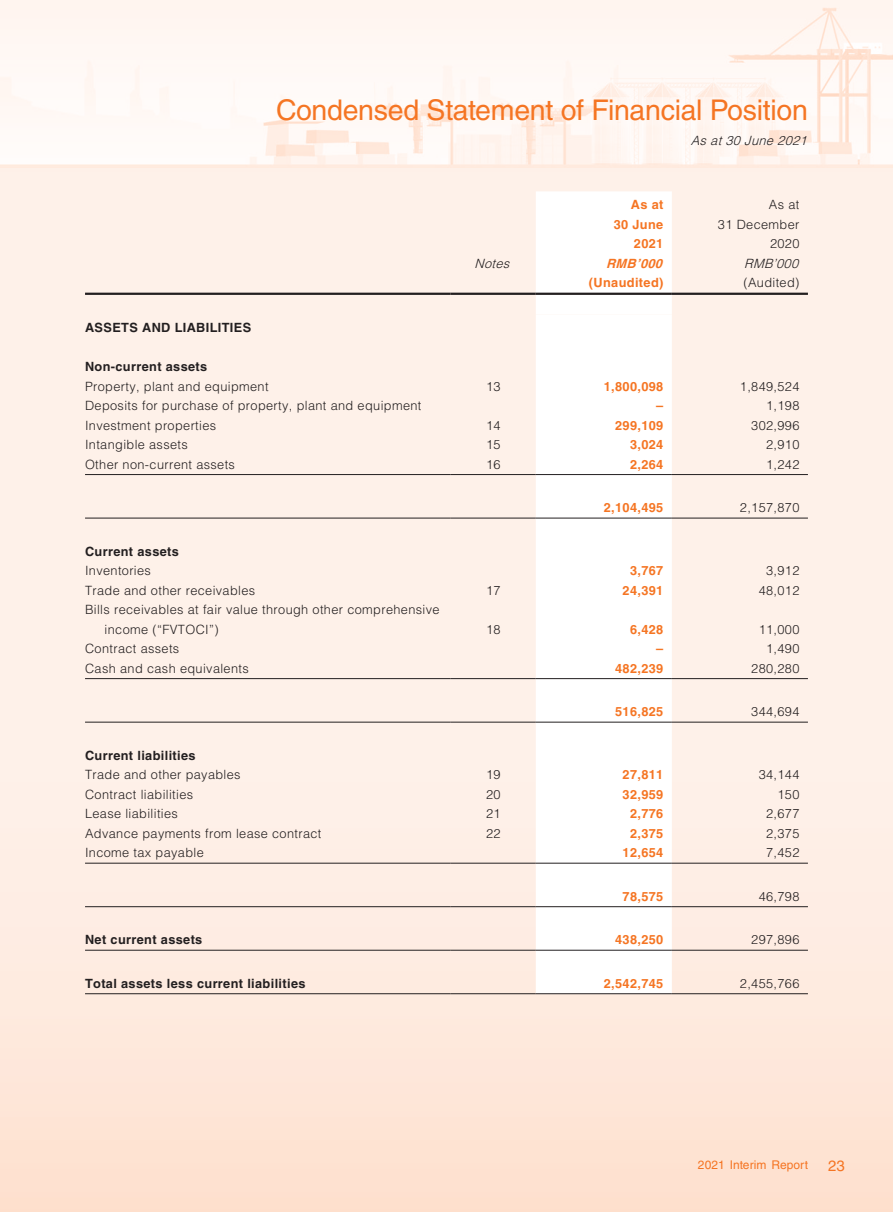
<style>
.page{position:relative;width:893px;height:1212px;background:#fff}
.page>*{position:absolute;margin:0;border:0;box-sizing:border-box;transform-origin:0 0}
.t1{font:28.5px "Helvetica LT Std";letter-spacing:-.01em;color:#f57523}
.t2{font:15px "Helvetica LT Std";color:#f57523}
.t3{font:300 12.75px/19.5px "Helvetica LT Std";letter-spacing:.03em;color:#231f20;text-align:right}
.t4{font:700 12.75px/19.5px "Helvetica LT Std";letter-spacing:.03em;color:#f57523;text-align:right}
.t5{font:700 12.75px "Helvetica LT Std";letter-spacing:.03em;color:#231f20}
.t6{font:italic 300 12.75px "Helvetica LT Std";color:#231f20}
.t7{font:italic 700 12.75px "Helvetica LT Std";color:#f57523}
.t8{font:12px "Helvetica LT Std";letter-spacing:.005em;color:#f57523}
</style>
<div class="page">
<div style="left:0;top:168px;width:893px;height:1044px;background:linear-gradient(to bottom,#fef4ef,#fee7d9)"></div>
<svg style="left:0;top:0;width:893px;height:168px;fill:#fff8f4"></svg>
<svg style="left:536px;top:191px;width:136px;height:123px"></svg>
<svg style="left:536px;top:314px;width:136px;height:679px"></svg>
<hr style="left:85px;top:293px;width:366px;height:2px;background:#231f20">
<hr style="left:451px;top:293px;width:85px;height:2px;background:#231f20">
<hr style="left:536px;top:293px;width:136px;height:2px;background:#231f20">
<hr style="left:672px;top:293px;width:136px;height:2px;background:#231f20">
<hr style="left:85px;top:474px;width:366px;height:1px;background:#231f20">
<hr style="left:451px;top:474px;width:85px;height:1px;background:#231f20">
<hr style="left:536px;top:474px;width:136px;height:1px;background:#231f20">
<hr style="left:672px;top:474px;width:136px;height:1px;background:#231f20">
<hr style="left:85px;top:518px;width:366px;height:1px;background:#231f20">
<hr style="left:451px;top:518px;width:85px;height:1px;background:#231f20">
<hr style="left:536px;top:518px;width:136px;height:1px;background:#231f20">
<hr style="left:672px;top:518px;width:136px;height:1px;background:#231f20">
<hr style="left:85px;top:678px;width:366px;height:1px;background:#231f20">
<hr style="left:451px;top:678px;width:85px;height:1px;background:#231f20">
<hr style="left:536px;top:678px;width:136px;height:1px;background:#231f20">
<hr style="left:672px;top:678px;width:136px;height:1px;background:#231f20">
<hr style="left:85px;top:722px;width:366px;height:1px;background:#231f20">
<hr style="left:451px;top:722px;width:85px;height:1px;background:#231f20">
<hr style="left:536px;top:722px;width:136px;height:1px;background:#231f20">
<hr style="left:672px;top:722px;width:136px;height:1px;background:#231f20">
<hr style="left:85px;top:863px;width:366px;height:1px;background:#231f20">
<hr style="left:451px;top:863px;width:85px;height:1px;background:#231f20">
<hr style="left:536px;top:863px;width:136px;height:1px;background:#231f20">
<hr style="left:672px;top:863px;width:136px;height:1px;background:#231f20">
<hr style="left:85px;top:906px;width:366px;height:1px;background:#231f20">
<hr style="left:451px;top:906px;width:85px;height:1px;background:#231f20">
<hr style="left:536px;top:906px;width:136px;height:1px;background:#231f20">
<hr style="left:672px;top:906px;width:136px;height:1px;background:#231f20">
<hr style="left:85px;top:950px;width:366px;height:1px;background:#231f20">
<hr style="left:451px;top:950px;width:85px;height:1px;background:#231f20">
<hr style="left:536px;top:950px;width:136px;height:1px;background:#231f20">
<hr style="left:672px;top:950px;width:136px;height:1px;background:#231f20">
<hr style="left:85px;top:993px;width:366px;height:1px;background:#231f20">
<hr style="left:451px;top:993px;width:85px;height:1px;background:#231f20">
<hr style="left:536px;top:993px;width:136px;height:1px;background:#231f20">
<hr style="left:672px;top:993px;width:136px;height:1px;background:#231f20">
<h1 class="t1" style="left:276px;top:93px;width:533px">Condensed Statement of Financial Position</h1>
<p class="t6" style="left:691px;top:133px;width:122px">Asat30 June 2021</p>
<p class="t4" style="left:614px;top:195px;width:51px">As at<br>30 June<br>2021</p>
<p class="t3" style="left:718px;top:195px;width:83px">As at<br>31 December<br>2020</p>
<p class="t6" style="left:475px;top:255px;width:40px">Notes</p>
<p class="t7" style="left:606px;top:255px;width:62px">RMB’000</p>
<p class="t6" style="left:744px;top:255px;width:60px">RMB’000</p>
<p class="t4" style="left:589px;top:273px;width:76px">(Unaudited)</p>
<p class="t3" style="left:743px;top:273px;width:57px">(Audited)</p>
<p class="t5" style="left:85px;top:320px;width:168px">ASSETS AND LIABILITIES</p>
<p class="t5" style="left:85px;top:359px;width:124px">Non-current assets</p>
<p class="t3" style="left:85px;top:376px;width:185px">Property, plant and equipment</p>
<p class="t3" style="left:486px;top:376px;width:16px">13</p>
<p class="t4" style="left:604px;top:376px;width:61px">1,800,098</p>
<p class="t3" style="left:740px;top:376px;width:61px">1,849,524</p>
<p class="t3" style="left:85px;top:396px;width:338px">Deposits for purchase of property, plant and equipment</p>
<p class="t4" style="left:656px;top:396px;width:9px">–</p>
<p class="t3" style="left:766px;top:396px;width:35px">1,198</p>
<p class="t3" style="left:85px;top:415px;width:133px">Investment properties</p>
<p class="t3" style="left:486px;top:415px;width:16px">14</p>
<p class="t4" style="left:615px;top:415px;width:50px">299,109</p>
<p class="t3" style="left:751px;top:415px;width:50px">302,996</p>
<p class="t3" style="left:85px;top:435px;width:104px">Intangible assets</p>
<p class="t3" style="left:486px;top:435px;width:16px">15</p>
<p class="t4" style="left:630px;top:435px;width:35px">3,024</p>
<p class="t3" style="left:766px;top:435px;width:35px">2,910</p>
<p class="t3" style="left:85px;top:454px;width:151px">Other non-current assets</p>
<p class="t3" style="left:486px;top:454px;width:16px">16</p>
<p class="t4" style="left:630px;top:454px;width:35px">2,264</p>
<p class="t3" style="left:766px;top:454px;width:35px">1,242</p>
<p class="t4" style="left:604px;top:498px;width:61px">2,104,495</p>
<p class="t3" style="left:740px;top:498px;width:61px">2,157,870</p>
<p class="t5" style="left:85px;top:543px;width:95px">Current assets</p>
<p class="t3" style="left:85px;top:561px;width:67px">Inventories</p>
<p class="t4" style="left:630px;top:561px;width:35px">3,767</p>
<p class="t3" style="left:766px;top:561px;width:35px">3,912</p>
<p class="t3" style="left:85px;top:580px;width:172px">Trade and other receivables</p>
<p class="t3" style="left:486px;top:580px;width:16px">17</p>
<p class="t4" style="left:623px;top:580px;width:42px">24,391</p>
<p class="t3" style="left:759px;top:580px;width:42px">48,012</p>
<p class="t3" style="left:105px;top:600px;width:336px;text-align:left;text-indent:-20px">Bills receivables at fair value through other comprehensive income (“FVTOCI”)</p>
<p class="t3" style="left:486px;top:619px;width:16px">18</p>
<p class="t4" style="left:630px;top:619px;width:35px">6,428</p>
<p class="t3" style="left:759px;top:619px;width:42px">11,000</p>
<p class="t3" style="left:85px;top:639px;width:96px">Contract assets</p>
<p class="t4" style="left:656px;top:639px;width:9px">–</p>
<p class="t3" style="left:766px;top:639px;width:35px">1,490</p>
<p class="t3" style="left:85px;top:658px;width:165px">Cash and cash equivalents</p>
<p class="t4" style="left:615px;top:658px;width:50px">482,239</p>
<p class="t3" style="left:751px;top:658px;width:50px">280,280</p>
<p class="t4" style="left:615px;top:702px;width:50px">516,825</p>
<p class="t3" style="left:751px;top:702px;width:50px">344,694</p>
<p class="t5" style="left:85px;top:748px;width:112px">Current liabilities</p>
<p class="t3" style="left:85px;top:765px;width:157px">Trade and other payables</p>
<p class="t3" style="left:486px;top:765px;width:16px">19</p>
<p class="t4" style="left:623px;top:765px;width:42px">27,811</p>
<p class="t3" style="left:759px;top:765px;width:42px">34,144</p>
<p class="t3" style="left:85px;top:784px;width:110px">Contract liabilities</p>
<p class="t3" style="left:486px;top:784px;width:16px">20</p>
<p class="t4" style="left:623px;top:784px;width:42px">32,959</p>
<p class="t3" style="left:777px;top:784px;width:23px">150</p>
<p class="t3" style="left:85px;top:804px;width:94px">Lease liabilities</p>
<p class="t3" style="left:486px;top:804px;width:16px">21</p>
<p class="t4" style="left:630px;top:804px;width:35px">2,776</p>
<p class="t3" style="left:766px;top:804px;width:35px">2,677</p>
<p class="t3" style="left:85px;top:823px;width:238px">Advance payments from lease contract</p>
<p class="t3" style="left:486px;top:823px;width:16px">22</p>
<p class="t4" style="left:630px;top:823px;width:35px">2,375</p>
<p class="t3" style="left:766px;top:823px;width:35px">2,375</p>
<p class="t3" style="left:85px;top:843px;width:120px">Income tax payable</p>
<p class="t4" style="left:623px;top:843px;width:42px">12,654</p>
<p class="t3" style="left:766px;top:843px;width:35px">7,452</p>
<p class="t4" style="left:623px;top:886px;width:42px">78,575</p>
<p class="t3" style="left:759px;top:886px;width:42px">46,798</p>
<p class="t5" style="left:85px;top:932px;width:119px">Net current assets</p>
<p class="t4" style="left:615px;top:930px;width:50px">438,250</p>
<p class="t3" style="left:751px;top:930px;width:50px">297,896</p>
<p class="t5" style="left:85px;top:976px;width:222px">Total assets less current liabilities</p>
<p class="t4" style="left:604px;top:973px;width:61px">2,542,745</p>
<p class="t3" style="left:740px;top:973px;width:61px">2,455,766</p>
<p class="t8" style="left:698px;top:1158px;width:112px">2021 Interim Report</p>
<p class="t2" style="left:828px;top:1156px;width:18px">23</p>
</div>
